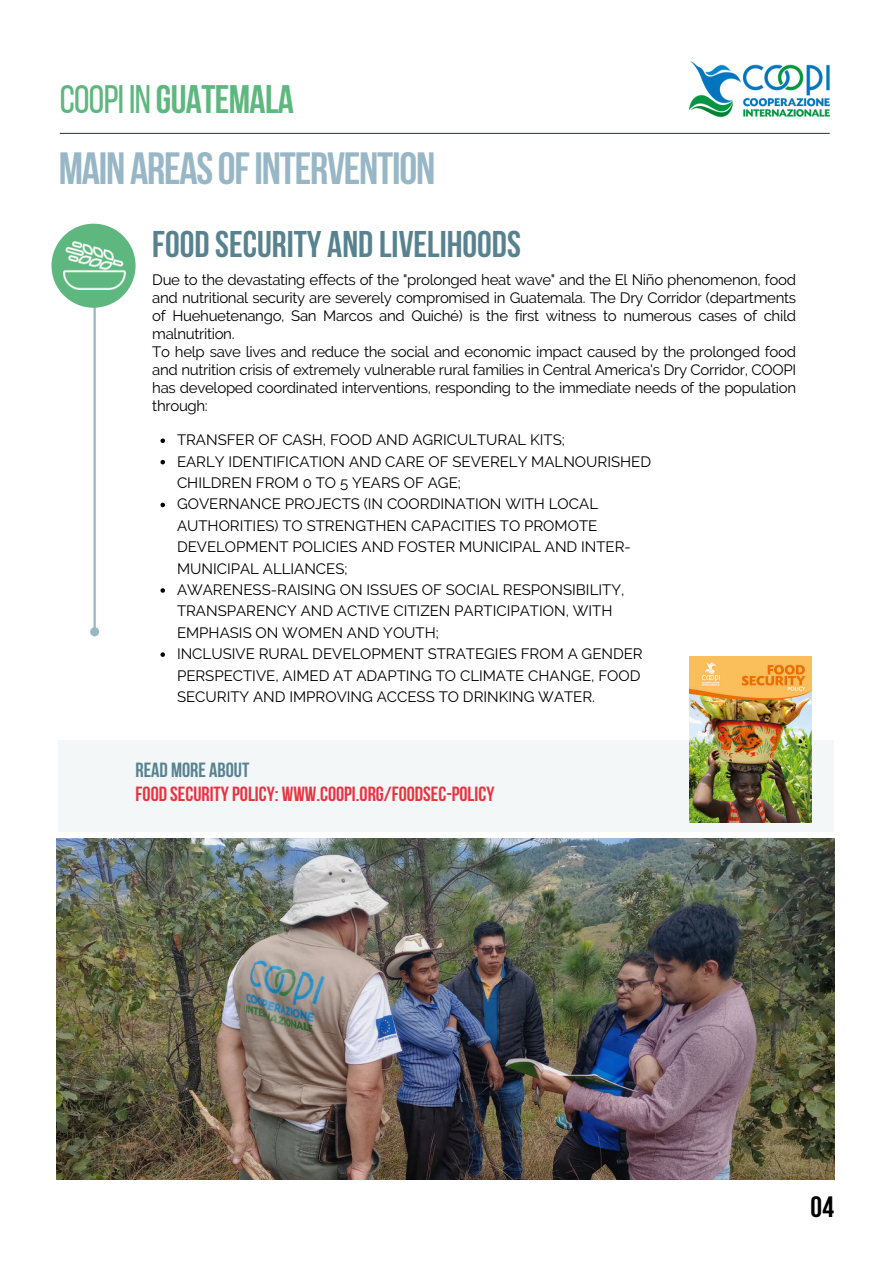
<style>
.page{position:relative;width:894px;height:1264px;background:#fff}
.page>*{position:absolute;margin:0;border:0;box-sizing:border-box;transform-origin:0 0}
.t1{font:700 45px "Bebas Neue";letter-spacing:-.025em;color:#98b7c6}
.t2{font:700 39.6px "Bebas Neue";letter-spacing:-.015em;color:#5db77e}
.t3{font:700 37.05px "Bebas Neue";color:#58828f}
.t4{font:700 29.25px "Bebas Neue";color:#000}
.t5{font:700 20.4px/23.7px "Bebas Neue";color:#e7343f}
.t6{font:15px/21.3px "Raleway";color:#000}
.s1{font-weight:400}
.s2{color:#58828f}
</style>
<div class="page">
<hr style="left:93px;top:305px;width:3px;height:323px;background:#98b7c6">
<div style="left:91px;top:628px;width:7px;height:7px;background:#98b7c6;border-radius:50%"></div>
<div style="left:90px;top:627px;width:9px;height:9px;border:2px solid #98b7c6;border-radius:50%"></div>
<div style="left:51px;top:224px;width:84px;height:84px;background:#5db77e;border-radius:50%"></div>
<img style="left:689px;top:62px;width:140px;height:56px">
<hr style="left:60px;top:133px;width:769px;height:1px;background:#414747">
<div style="left:59px;top:739px;width:774px;height:92px;background:#f3f7f8"></div>
<img style="left:689px;top:656px;width:122px;height:166px">
<img style="left:63px;top:241px;width:62px;height:49px">
<svg style="left:160px;top:438px;width:5px;height:5px"></svg>
<svg style="left:160px;top:460px;width:5px;height:4px"></svg>
<svg style="left:160px;top:502px;width:5px;height:5px"></svg>
<svg style="left:160px;top:588px;width:5px;height:4px"></svg>
<svg style="left:160px;top:652px;width:5px;height:5px"></svg>
<img style="left:56px;top:838px;width:778px;height:341px">
<h2 class="t2" style="left:60px;top:83px;width:236px"><span class="s1">COOPI IN</span> GUATEMALA</h2>
<p class="t1" style="left:59px;top:150px;width:378px">MAINAREASOFINTERVENTION</p>
<h3 class="t3" style="left:152px;top:229px;width:370px">FOOD SECURITY AND LIVELIHOODS</h3>
<p class="t6" style="left:152px;top:270px;width:645px;line-height:18px;text-align:justify">Due to the devastating effects of the "prolonged heat wave" and the El Niño phenomenon, food and nutritional security are severely compromised in Guatemala. The Dry Corridor (departments of Huehuetenango, San Marcos and Quiché) is the first witness to numerous cases of child malnutrition.</p>
<h4 class="t6" style="left:152px;top:342px;width:645px;line-height:18px;text-align:justify">To help save lives and reduce the social and economic impact caused by the prolonged food and nutrition crisis of extremely vulnerable rural families in Central America's Dry Corridor, COOPI has developed coordinated interventions, responding to the immediate needs of the population through:</h4>
<p class="t6" style="left:177px;top:429px;width:389px">TRANSFER OF CASH, FOOD AND AGRICULTURAL KITS;</p>
<p class="t6" style="left:177px;top:451px;width:475px">EARLY IDENTIFICATION AND CARE OF SEVERELY MALNOURISHED<br>CHILDREN FROM 0 TO 5 YEARS OF AGE;</p>
<p class="t6" style="left:177px;top:493px;width:455px">GOVERNANCE PROJECTS (IN COORDINATION WITH LOCAL AUTHORITIES) TO STRENGTHEN CAPACITIES TO PROMOTE DEVELOPMENT POLICIES AND FOSTER MUNICIPAL AND INTER-MUNICIPAL ALLIANCES;</p>
<p class="t6" style="left:177px;top:579px;width:449px">AWARENESS-RAISING ON ISSUES OF SOCIAL RESPONSIBILITY,<br>TRANSPARENCY AND ACTIVE CITIZEN PARTICIPATION, WITH<br>EMPHASIS ON WOMEN AND YOUTH;</p>
<p class="t6" style="left:177px;top:643px;width:467px">INCLUSIVE RURAL DEVELOPMENT STRATEGIES FROM A GENDER<br>PERSPECTIVE, AIMED AT ADAPTING TO CLIMATE CHANGE, FOOD<br>SECURITY AND IMPROVING ACCESS TO DRINKING WATER.</p>
<p class="t5" style="left:135px;top:760px;width:360px"><span class="s2">READ MORE ABOUT<br></span>FOOD SECURITYPOLICY: WWW.COOPI.ORG/FOODSEC-POLICY</p>
<p class="t4" style="left:810px;top:1194px;width:25px">04</p>
</div>
